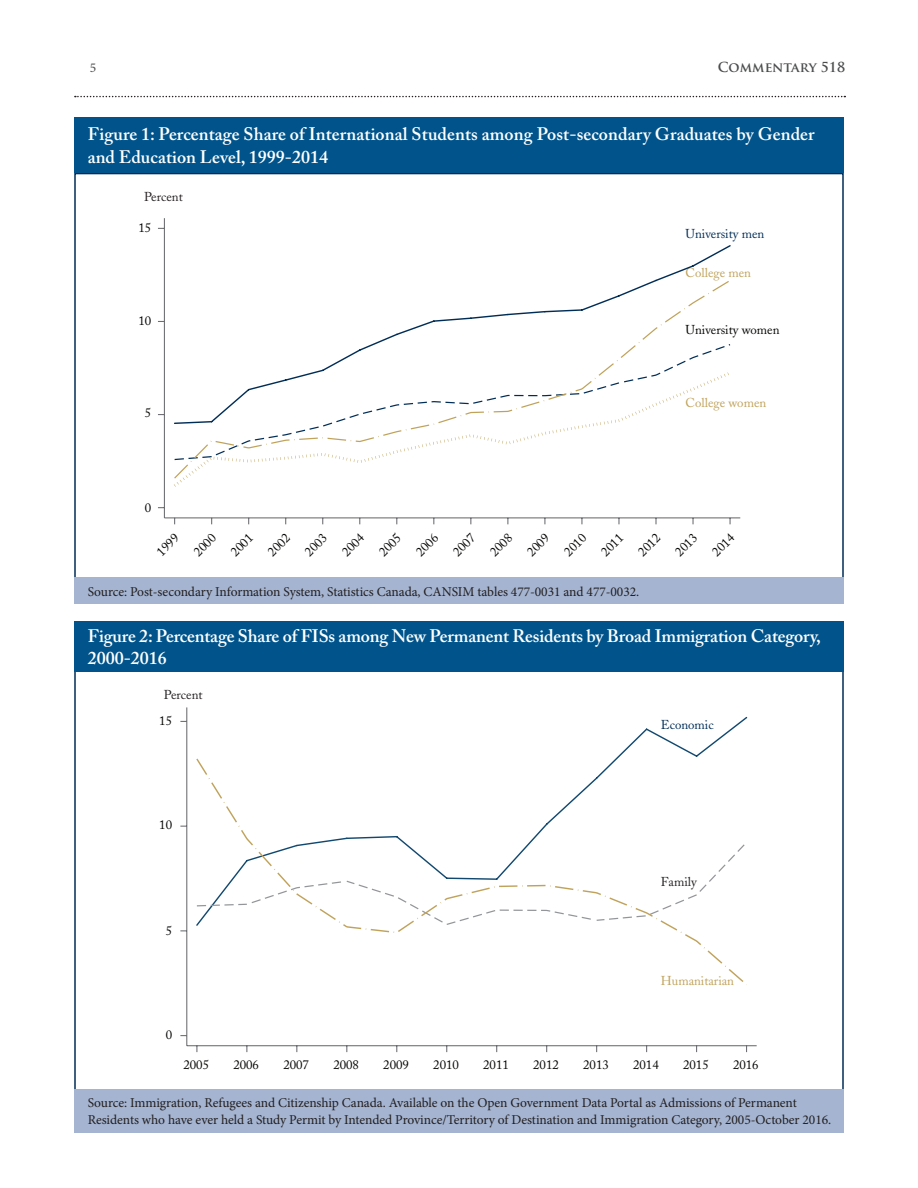
<style>
.page{position:relative;width:918px;height:1188px;background:#fff}
.page>*{position:absolute;margin:0;border:0;box-sizing:border-box;transform-origin:0 0}
.Table_Header{font:600 18px/22.5px "Adobe Caslon Pro";color:#fff}
.table_foot_note{font:13.5px/16.5px "Minion Pro";letter-spacing:-.005em;color:#231f20}
.t1{font:700 13.5px "Trajan Pro";color:#4b4c4d}
.t2{font:13.5px "Minion Pro";color:#4b4c4d}
.t3{font:12.9px "Adobe Caslon";color:#050504}
.t4{font:12.9px "Adobe Caslon";color:#c0a25a}
.t5{font:12.9px "Adobe Caslon";color:#002d56}
.t6{font:12.9px "Adobe Caslon";color:#231f20}
</style>
<div class="page">
<svg style="left:75px;top:96px;width:770px;height:1px"></svg>
<div style="left:74px;top:117px;width:770px;height:56px;background:#01548b"></div>
<div style="left:74px;top:578px;width:770px;height:26px;background:#a4b4d1"></div>
<hr style="left:164px;top:218px;width:1px;height:300px;background:#6c6d70">
<hr style="left:164px;top:517px;width:576px;height:1px;background:#6c6d70">
<svg style="left:618px;top:518px;width:2px;height:6px"></svg>
<svg style="left:655px;top:518px;width:2px;height:6px"></svg>
<svg style="left:692px;top:518px;width:2px;height:6px"></svg>
<svg style="left:174px;top:280px;width:556px;height:200px"></svg>
<div style="left:74px;top:621px;width:770px;height:51px;background:#01548b"></div>
<div style="left:74px;top:1089px;width:770px;height:43px;background:#a4b4d1"></div>
<hr style="left:186px;top:707px;width:1px;height:339px;background:#6c6d70">
<hr style="left:187px;top:1045px;width:570px;height:1px;background:#6c6d70">
<svg style="left:196px;top:757px;width:551px;height:228px"></svg>
<p class="t2" style="left:90px;top:59px;width:8px">5</p>
<p class="t1" style="left:718px;top:59px;width:129px">COMMENTARY 518</p>
<p class="Table_Header" style="left:88px;top:123px;width:728px">Figure 1: Percentage Share of International Students among Post-secondary Graduates by Gender and Education Level, 1999-2014</p>
<p class="t6" style="left:144px;top:189px;width:40px">Percent</p>
<p class="t3" style="left:138px;top:221px;width:14px">15</p>
<p class="t3" style="left:138px;top:313px;width:14px">10</p>
<p class="t3" style="left:145px;top:405px;width:8px">5</p>
<p class="t3" style="left:145px;top:500px;width:8px">0</p>
<p class="t5" style="left:686px;top:226px;width:80px">University men</p>
<p class="t4" style="left:686px;top:265px;width:67px">College men</p>
<p class="t3" style="left:686px;top:322px;width:95px">University women</p>
<p class="t4" style="left:686px;top:395px;width:82px">College women</p>
<p class="t3" style="left:153px;top:549px;width:27px;rotate:-45deg">1999</p>
<p class="t3" style="left:190px;top:549px;width:27px;rotate:-45deg">2000</p>
<p class="t3" style="left:227px;top:549px;width:27px;rotate:-45deg">2001</p>
<p class="t3" style="left:264px;top:549px;width:27px;rotate:-45deg">2002</p>
<p class="t3" style="left:302px;top:549px;width:27px;rotate:-45deg">2003</p>
<p class="t3" style="left:339px;top:549px;width:27px;rotate:-45deg">2004</p>
<p class="t3" style="left:376px;top:549px;width:27px;rotate:-45deg">2005</p>
<p class="t3" style="left:413px;top:549px;width:27px;rotate:-45deg">2006</p>
<p class="t3" style="left:450px;top:549px;width:27px;rotate:-45deg">2007</p>
<p class="t3" style="left:487px;top:549px;width:27px;rotate:-45deg">2008</p>
<p class="t3" style="left:524px;top:549px;width:27px;rotate:-45deg">2009</p>
<p class="t3" style="left:561px;top:549px;width:27px;rotate:-45deg">2010</p>
<p class="t3" style="left:598px;top:549px;width:27px;rotate:-45deg">2011</p>
<p class="t3" style="left:635px;top:549px;width:27px;rotate:-45deg">2012</p>
<p class="t3" style="left:672px;top:549px;width:27px;rotate:-45deg">2013</p>
<p class="t3" style="left:709px;top:549px;width:27px;rotate:-45deg">2014</p>
<p class="table_foot_note" style="left:88px;top:583px;width:553px">Source: Post-secondary Information System, Statistics Canada, CANSIM tables 477-0031 and 477-0032.</p>
<p class="Table_Header" style="left:88px;top:624px;width:735px">Figure 2: Percentage Share of FISs among New Permanent Residents by Broad Immigration Category,<br>2000-2016</p>
<p class="t6" style="left:164px;top:687px;width:40px">Percent</p>
<p class="t3" style="left:159px;top:713px;width:14px">15</p>
<p class="t3" style="left:159px;top:817px;width:14px">10</p>
<p class="t3" style="left:166px;top:923px;width:8px">5</p>
<p class="t3" style="left:166px;top:1027px;width:8px">0</p>
<p class="t5" style="left:661px;top:717px;width:54px">Economic</p>
<p class="t6" style="left:661px;top:874px;width:37px">Family</p>
<p class="t4" style="left:661px;top:974px;width:75px">Humanitarian</p>
<p class="t3" style="left:183px;top:1057px;width:27px">2005</p>
<p class="t3" style="left:233px;top:1057px;width:27px">2006</p>
<p class="t3" style="left:283px;top:1057px;width:27px">2007</p>
<p class="t3" style="left:333px;top:1057px;width:27px">2008</p>
<p class="t3" style="left:383px;top:1057px;width:27px">2009</p>
<p class="t3" style="left:433px;top:1057px;width:27px">2010</p>
<p class="t3" style="left:483px;top:1057px;width:27px">2011</p>
<p class="t3" style="left:533px;top:1057px;width:27px">2012</p>
<p class="t3" style="left:583px;top:1057px;width:27px">2013</p>
<p class="t3" style="left:633px;top:1057px;width:27px">2014</p>
<p class="t3" style="left:683px;top:1057px;width:27px">2015</p>
<p class="t3" style="left:733px;top:1057px;width:27px">2016</p>
<p class="table_foot_note" style="left:88px;top:1095px;width:745px">Source: Immigration, Refugees and Citizenship Canada. Available on the Open Government Data Portal as Admissions of Permanent<br>Residents who have ever held a Study Permit by Intended Province/Territory of Destination and Immigration Category, 2005-October 2016.</p>
</div>
